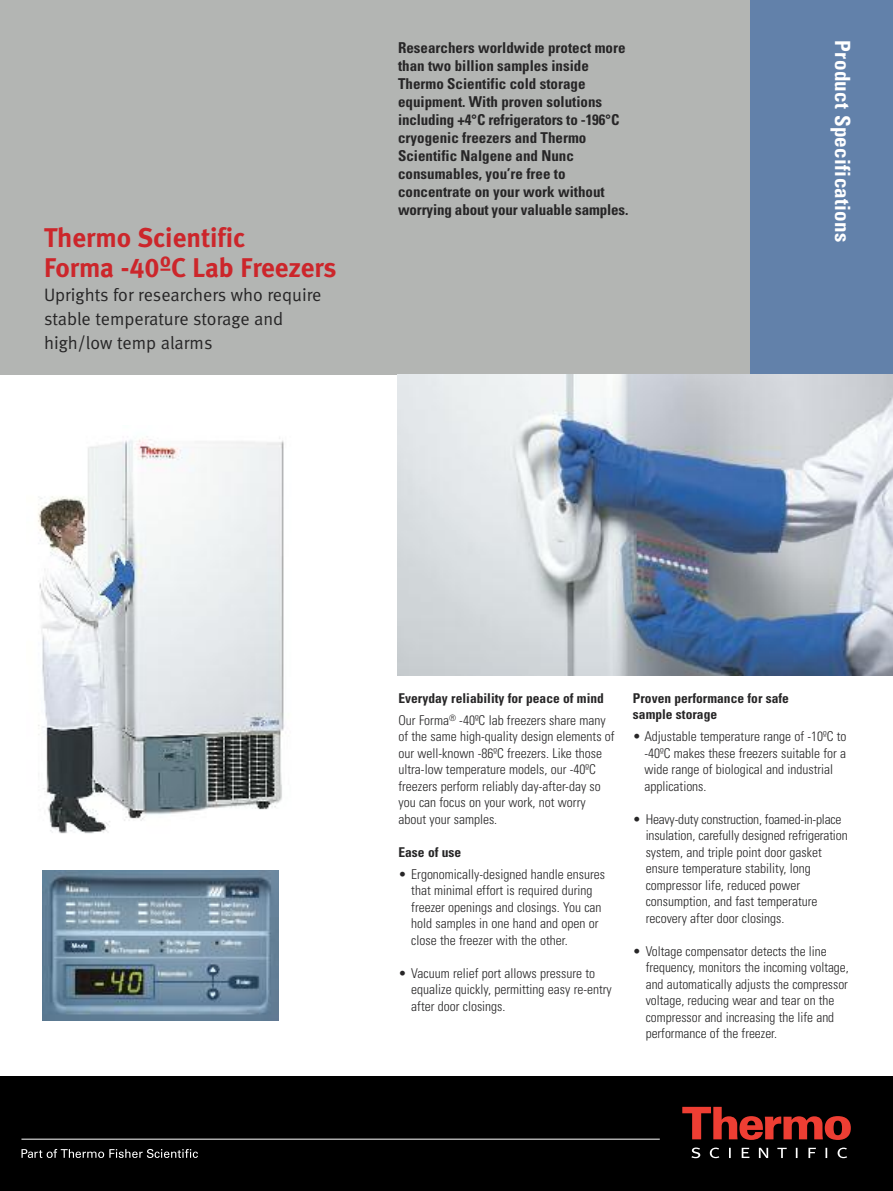
<style>
.page{position:relative;width:893px;height:1191px;background:#fff}
.page>*{position:absolute;margin:0;border:0;box-sizing:border-box;transform-origin:0 0}
.t1{font:27px/30px "Meta Bold LF";color:#cc262b}
.t2{font:700 condensed 21px "Univers";letter-spacing:.015em;color:#fff}
.t3{font:18px/24px "Meta Normal LF";color:#272627}
.t4{font:700 condensed 15px/18px "Univers";color:#272627}
.t5{font:300 condensed 13.5px/16.5px "Univers";color:#272627}
.t6{font:700 condensed 13.5px/21.9px "Univers";color:#272627}
.s1{font-weight:300}
</style>
<div class="page">
<div style="left:0;top:1076px;width:893px;height:115px;background:#000"></div>
<svg style="left:22px;top:1149px;width:176px;height:9px"></svg>
<svg style="left:682px;top:1106px;width:169px;height:34px"></svg>
<svg style="left:691px;top:1147px;width:156px;height:11px"></svg>
<hr style="left:21px;top:1138px;width:639px;height:1px;background:#fff">
<div style="left:0;top:0;width:750px;height:374px;background:#b3b5b3"></div>
<div style="left:750px;top:0;width:143px;height:374px;background:#6281aa"></div>
<img style="left:38px;top:438px;width:247px;height:396px">
<img style="left:397px;top:374px;width:496px;height:301px">
<img style="left:43px;top:870px;width:236px;height:150px">
<h1 class="t1" style="left:44px;top:225px;width:294px">Thermo Scientific<br>Forma -40ºC Lab Freezers</h1>
<h3 class="t3" style="left:44px;top:284px;width:279px">Uprights for researchers who require stable temperature storage and high/low temp alarms</h3>
<p class="t4" style="left:398px;top:40px;width:232px">Researchers worldwide protect more than two billion samples inside Thermo Scientific cold storage equipment. With proven solutions including +4°C refrigerators to -196°C cryogenic freezers and Thermo Scientific Nalgene and Nunc consumables, you’re free to concentrate on your work without worrying about your valuable samples.</p>
<h2 class="t2" style="left:850px;top:40px;width:203px;rotate:90deg">Product Specifications</h2>
<p class="t6" style="left:398px;top:688px;width:209px">Everyday reliability for peace of mind<br><span class="s1">Our Forma</span><sup>®</sup> <span class="s1">-40ºC lab freezers share many</span></p>
<p class="t5" style="left:398px;top:729px;width:218px">of the same high-quality design elements of our well-known -86ºC freezers. Like those ultra-low temperature models, our -40ºC freezers perform reliably day-after-day so you can focus on your work, not worry about your samples.</p>
<p class="t6" style="left:398px;top:842px;width:64px">Ease of use</p>
<p class="t5" style="left:411px;top:866px;width:195px;text-indent:-13px">• Ergonomically-designed handle ensures that minimal effort is required during freezer openings and closings. You can hold samples in one hand and open or close the freezer with the other.</p>
<p class="t5" style="left:411px;top:965px;width:202px;text-indent:-13px">• Vacuum relief port allows pressure to equalize quickly, permitting easy re-entry after door closings.</p>
<p class="t6" style="left:633px;top:690px;width:158px;line-height:16.5px">Proven performance for safe sample storage</p>
<p class="t5" style="left:644px;top:729px;width:204px;text-indent:-11px">• Adjustable temperature range of -10ºC to -40ºC makes these freezers suitable for a wide range of biological and industrial applications.</p>
<p class="t5" style="left:646px;top:811px;width:203px;text-indent:-13px">• Heavy-duty construction, foamed-in-place insulation, carefully designed refrigeration system, and triple point door gasket ensure temperature stability, long compressor life, reduced power consumption, and fast temperature recovery after door closings.</p>
<p class="t5" style="left:646px;top:943px;width:205px;text-indent:-13px">• Voltage compensator detects the line frequency, monitors the incoming voltage, and automatically adjusts the compressor voltage, reducing wear and tear on the compressor and increasing the life and performance of the freezer.</p>
</div>
